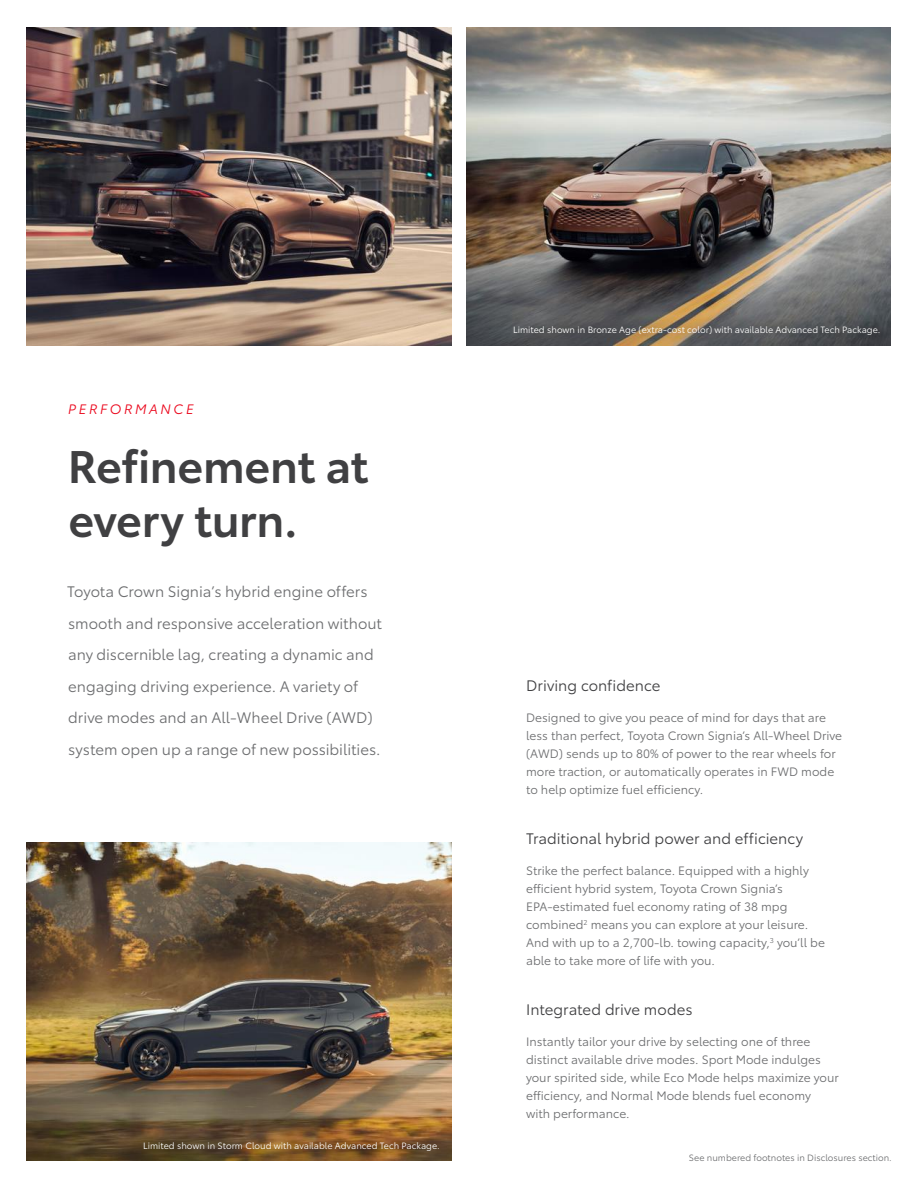
<style>
.page{position:relative;width:918px;height:1188px;background:#fff}
.page>*{position:absolute;margin:0;border:0;box-sizing:border-box;transform-origin:0 0}
.t1{font:600 45px/54px "Toyota Type";letter-spacing:-.01em;color:#404042}
.t2{font:15px/31.5px "Toyota Type";color:#6d6e70}
.t3{font:15px "Toyota Type";color:#404042}
.t4{font:italic 13.5px "Toyota Type";letter-spacing:.2em;color:#eb091e}
.t5{font:12px/18px "Toyota Type";color:#6d6e70}
.t6{font:9px "Toyota Type";color:#fff}
.t7{font:9px "Toyota Type";color:#6d6e70}
</style>
<div class="page">
<img style="left:466px;top:27px;width:425px;height:319px">
<img style="left:27px;top:27px;width:425px;height:319px">
<img style="left:27px;top:842px;width:425px;height:319px">
<div style="left:502px;top:315px;width:387px;height:31px;background:#000;opacity:.75"></div>
<p class="t4" style="left:68px;top:399px;width:127px">PERFORMANCE</p>
<h1 class="t1" style="left:68px;top:436px;width:302px">Refinement at every turn.</h1>
<p class="t2" style="left:67px;top:575px;width:316px">Toyota Crown Signia’s hybrid engine offers smooth and responsive acceleration without any discernible lag, creating a dynamic and engaging driving experience. A variety of drive modes and an All-Wheel Drive (AWD) system open up a range of new possibilities.</p>
<p class="t6" style="left:143px;top:1139px;width:298px">Limited shown in Storm Cloud with available Advanced Tech Package.</p>
<p class="t6" style="left:513px;top:323px;width:369px">Limited shown in Bronze Age (extra-cost color) with available Advanced Tech Package.</p>
<p class="t3" style="left:526px;top:675px;width:136px">Driving confidence</p>
<p class="t5" style="left:526px;top:708px;width:318px">Designed to give you peace of mind for days that are less than perfect, Toyota Crown Signia’s All-Wheel Drive (AWD) sends up to 80% of power to the rear wheels for more traction, or automatically operates in FWD mode to help optimize fuel efficiency.</p>
<p class="t3" style="left:526px;top:828px;width:279px">Traditional hybrid power and efficiency</p>
<p class="t5" style="left:526px;top:861px;width:300px">Strike the perfect balance. Equipped with a highly efficient hybrid system, Toyota Crown Signia’s EPA-estimated fuel economy rating of 38 mpg combined<sup>2</sup> means you can explore at your leisure.<br>And with up to a 2,700-lb. towing capacity,<sup>3</sup> you’ll be able to take more of life with you.</p>
<p class="t3" style="left:526px;top:999px;width:168px">Integrated drive modes</p>
<p class="t5" style="left:526px;top:1032px;width:314px">Instantly tailor your drive by selecting one of three distinct available drive modes. Sport Mode indulges your spirited side, while Eco Mode helps maximize your efficiency, and Normal Mode blends fuel economy<br>with performance.</p>
<p class="t7" style="left:689px;top:1151px;width:204px">See numbered footnotes in Disclosures section.</p>
</div>
